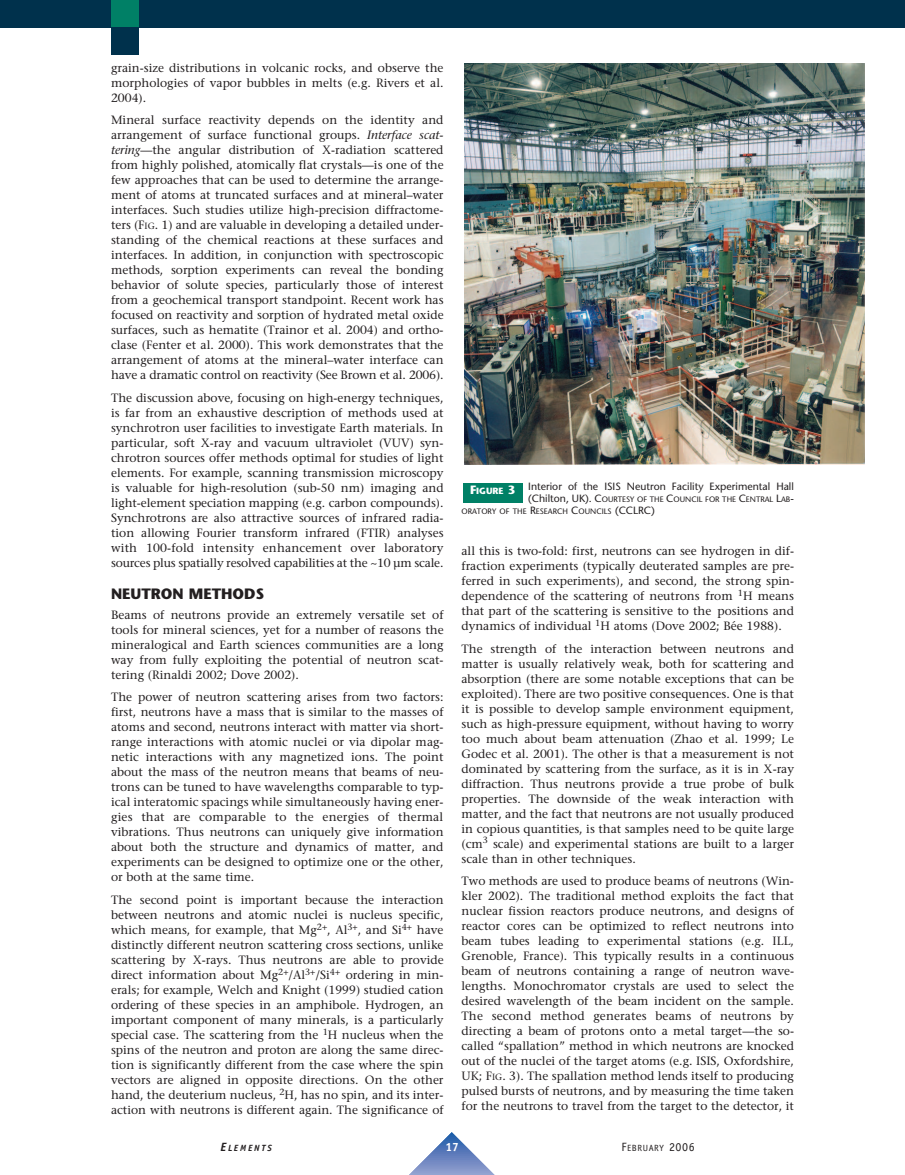
<style>
.page{position:relative;width:905px;height:1175px;background:#fff}
.page>*{position:absolute;margin:0;border:0;box-sizing:border-box;transform-origin:0 0}
.t1{font:700 15px "Stone Sans";color:#231f20}
.t2{font:12px/15px "Stone Serif";color:#231f20;text-align:justify}
.t3{font:700 12px "Officina Sans";color:#fff}
.t4{font:10.5px "Stone Sans";color:#231f20}
.t5{font:9px "Officina Sans";letter-spacing:.065em;color:#231f20}
.t6{font:italic 700 9px "Officina Sans";letter-spacing:.2em;color:#231f20}
.t7{font:700 9px "Stone Sans";color:#fff}
.t8{font:7.8px/12px "Stone Sans";color:#231f20}
.s1{font-style:italic}
.s2{font-size:9px}
.s3{font-size:10.5px}
.s4{font-size:12px}
</style>
<div class="page">
<hr style="left:395px;top:1174px;width:113px;height:1px;background:#93a3d1">
<hr style="left:395px;top:1173px;width:113px;height:1px;background:#90a1d0">
<hr style="left:395px;top:1172px;width:113px;height:1px;background:#8d9ecf">
<hr style="left:395px;top:1171px;width:113px;height:1px;background:#8b9cce">
<hr style="left:395px;top:1170px;width:113px;height:1px;background:#89c">
<hr style="left:395px;top:1169px;width:113px;height:1px;background:#8597cb">
<hr style="left:395px;top:1168px;width:113px;height:1px;background:#8294c9">
<hr style="left:395px;top:1167px;width:113px;height:1px;background:#8092c8">
<hr style="left:395px;top:1166px;width:113px;height:1px;background:#7c90c7">
<hr style="left:395px;top:1165px;width:113px;height:1px;background:#7a8ec6">
<hr style="left:395px;top:1164px;width:113px;height:1px;background:#778cc5">
<hr style="left:395px;top:1163px;width:113px;height:1px;background:#748ac4">
<hr style="left:395px;top:1162px;width:113px;height:1px;background:#7289c3">
<hr style="left:395px;top:1161px;width:113px;height:1px;background:#7086c2">
<hr style="left:395px;top:1160px;width:113px;height:1px;background:#6d85c1">
<hr style="left:395px;top:1159px;width:113px;height:1px;background:#6982c0">
<hr style="left:395px;top:1158px;width:113px;height:1px;background:#6880bf">
<hr style="left:395px;top:1157px;width:113px;height:1px;background:#647fbe">
<hr style="left:395px;top:1156px;width:113px;height:1px;background:#617dbd">
<hr style="left:395px;top:1155px;width:113px;height:1px;background:#5e7bbc">
<hr style="left:395px;top:1154px;width:113px;height:1px;background:#5b79bb">
<hr style="left:395px;top:1153px;width:113px;height:1px;background:#5877b9">
<hr style="left:395px;top:1152px;width:113px;height:1px;background:#5575b8">
<hr style="left:395px;top:1151px;width:113px;height:1px;background:#5273b7">
<hr style="left:395px;top:1150px;width:113px;height:1px;background:#5072b7">
<hr style="left:395px;top:1149px;width:113px;height:1px;background:#4c70b5">
<hr style="left:395px;top:1148px;width:113px;height:1px;background:#476fb5">
<hr style="left:395px;top:1147px;width:113px;height:1px;background:#446db4">
<hr style="left:395px;top:1146px;width:113px;height:1px;background:#416cb3">
<hr style="left:395px;top:1145px;width:113px;height:1px;background:#3c6ab2">
<hr style="left:395px;top:1144px;width:113px;height:1px;background:#3369b1">
<hr style="left:395px;top:1143px;width:113px;height:1px;background:#3167b0">
<hr style="left:395px;top:1142px;width:113px;height:1px;background:#2f66b0">
<hr style="left:395px;top:1141px;width:113px;height:1px;background:#2d65af">
<hr style="left:395px;top:1140px;width:113px;height:1px;background:#2a63ae">
<hr style="left:395px;top:1139px;width:113px;height:1px;background:#2762ad">
<hr style="left:395px;top:1138px;width:113px;height:1px;background:#2460ac">
<hr style="left:395px;top:1137px;width:113px;height:1px;background:#225eab">
<hr style="left:395px;top:1136px;width:113px;height:1px;background:#1e5da9">
<hr style="left:395px;top:1135px;width:113px;height:1px;background:#1c5ba8">
<hr style="left:395px;top:1134px;width:113px;height:1px;background:#175aa8">
<hr style="left:395px;top:1133px;width:113px;height:1px;background:#1158a7">
<hr style="left:395px;top:1132px;width:113px;height:1px;background:#0856a6">
<div style="left:0;top:0;width:904px;height:27px;background:#00314c"></div>
<div style="left:111px;top:0;width:27px;height:27px;background:#008066"></div>
<div style="left:111px;top:27px;width:27px;height:27px;background:#00314c"></div>
<div style="left:463px;top:484px;width:59px;height:19px;background:#008066"></div>
<img style="left:465px;top:63px;width:399px;height:401px">
<p class="t2" style="left:111px;top:61px;width:334px">grain-size distributions in volcanic rocks, and observe the morphologies of vapor bubbles in melts (e.g. Rivers et al.<br>2004).</p>
<p class="t2" style="left:111px;top:114px;width:334px">Mineral surface reactivity depends on the identity and arrangement of surface functional groups. <span class="s1">Interface scat&shy;tering</span>—the angular distribution of X-radiation scattered from highly polished, atomically flat crystals—is one of the few approaches that can be used to determine the arrange&shy;ment of atoms at truncated surfaces and at mineral–water interfaces. Such studies utilize high-precision diffractome&shy;ters (F<span class="s2">IG</span>. 1) and are valuable in developing a detailed under&shy;standing of the chemical reactions at these surfaces and interfaces. In addition, in conjunction with spectroscopic methods, sorption experiments can reveal the bonding behavior of solute species, particularly those of interest from a geochemical transport standpoint. Recent work has focused on reactivity and sorption of hydrated metal oxide surfaces, such as hematite (Trainor et al. 2004) and ortho&shy;clase (Fenter et al. 2000). This work demonstrates that the arrangement of atoms at the mineral–water interface can have a dramatic control on reactivity (See Brown et al. 2006).</p>
<p class="t2" style="left:111px;top:391px;width:334px">The discussion above, focusing on high-energy techniques, is far from an exhaustive description of methods used at synchrotron user facilities to investigate Earth materials. In particular, soft X-ray and vacuum ultraviolet (VUV) syn&shy;chrotron sources offer methods optimal for studies of light elements. For example, scanning transmission microscopy is valuable for high-resolution (sub-50 nm) imaging and light-element speciation mapping (e.g. carbon compounds).<br>Synchrotrons are also attractive sources of infrared radia&shy;tion allowing Fourier transform infrared (FTIR) analyses with 100-fold intensity enhancement over laboratory sources plus spatially resolved capabilities at the ~10 µm scale.</p>
<p class="t1" style="left:111px;top:588px;width:154px">NEUTRON METHODS</p>
<p class="t2" style="left:111px;top:608px;width:334px">Beams of neutrons provide an extremely versatile set of tools for mineral sciences, yet for a number of reasons the mineralogical and Earth sciences communities are a long way from fully exploiting the potential of neutron scat&shy;tering (Rinaldi 2002; Dove 2002).</p>
<p class="t2" style="left:111px;top:691px;width:334px">The power of neutron scattering arises from two factors: first, neutrons have a mass that is similar to the masses of atoms and second, neutrons interact with matter via short&shy;range interactions with atomic nuclei or via dipolar mag&shy;netic interactions with any magnetized ions. The point about the mass of the neutron means that beams of neu&shy;trons can be tuned to have wavelengths comparable to typ&shy;ical interatomic spacings while simultaneously having ener&shy;gies that are comparable to the energies of thermal vibrations. Thus neutrons can uniquely give information about both the structure and dynamics of matter, and experiments can be designed to optimize one or the other, or both at the same time.</p>
<p class="t2" style="left:111px;top:893px;width:334px">The second point is important because the interaction between neutrons and atomic nuclei is nucleus specific, which means, for example, that Mg<sup>2+</sup>, Al<sup>3+</sup>, and Si<sup>4+</sup> have distinctly different neutron scattering cross sections, unlike scattering by X-rays. Thus neutrons are able to provide direct information about Mg<sup>2+</sup>/Al<sup>3+</sup>/Si<sup>4+</sup> ordering in min&shy;erals; for example, Welch and Knight (1999) studied cation ordering of these species in an amphibole. Hydrogen, an important component of many minerals, is a particularly special case. The scattering from the <sup>1</sup>H nucleus when the spins of the neutron and proton are along the same direc&shy;tion is significantly different from the case where the spin vectors are aligned in opposite directions. On the other hand, the deuterium nucleus, <sup>2</sup>H, has no spin, and its inter&shy;action with neutrons is different again. The significance of</p>
<p class="t4" style="left:528px;top:482px;width:267px">Interior of the ISIS Neutron Facility Experimental Hall</p>
<p class="t8" style="left:461px;top:494px;width:334px;text-indent:67px"><span class="s3">(Chilton, UK). C</span>OURTESY OF THE <span class="s3">C</span>OUNCIL FOR THE <span class="s3">C</span>ENTRAL <span class="s3">L</span>AB<span class="s3">-<br></span>ORATORY OF THE <span class="s3">R</span>ESEARCH <span class="s3">C</span>OUNCILS <span class="s3">(CCLRC)</span></p>
<p class="t7" style="left:470px;top:487px;width:47px"><span class="s4">F</span>IGURE <span class="s4">3</span></p>
<p class="t2" style="left:461px;top:544px;width:334px">all this is two-fold: first, neutrons can see hydrogen in dif&shy;fraction experiments (typically deuterated samples are pre&shy;ferred in such experiments), and second, the strong spin&shy;dependence of the scattering of neutrons from <sup>1</sup>H means that part of the scattering is sensitive to the positions and dynamics of individual <sup>1</sup>H atoms (Dove 2002; Bée 1988).</p>
<p class="t2" style="left:461px;top:642px;width:334px">The strength of the interaction between neutrons and matter is usually relatively weak, both for scattering and absorption (there are some notable exceptions that can be exploited). There are two positive consequences. One is that it is possible to develop sample environment equipment, such as high-pressure equipment, without having to worry too much about beam attenuation (Zhao et al. 1999; Le Godec et al. 2001). The other is that a measurement is not dominated by scattering from the surface, as it is in X-ray diffraction. Thus neutrons provide a true probe of bulk properties. The downside of the weak interaction with matter, and the fact that neutrons are not usually produced in copious quantities, is that samples need to be quite large (cm<sup>3</sup> scale) and experimental stations are built to a larger scale than in other techniques.</p>
<p class="t2" style="left:461px;top:874px;width:334px">Two methods are used to produce beams of neutrons (Win&shy;kler 2002). The traditional method exploits the fact that nuclear fission reactors produce neutrons, and designs of reactor cores can be optimized to reflect neutrons into beam tubes leading to experimental stations (e.g. ILL, Grenoble, France). This typically results in a continuous beam of neutrons containing a range of neutron wave&shy;lengths. Monochromator crystals are used to select the desired wavelength of the beam incident on the sample.<br>The second method generates beams of neutrons by directing a beam of protons onto a metal target—the so&shy;called “spallation” method in which neutrons are knocked out of the nuclei of the target atoms (e.g. ISIS, Oxfordshire, UK; F<span class="s2">IG</span>. 3). The spallation method lends itself to producing pulsed bursts of neutrons, and by measuring the time taken for the neutrons to travel from the target to the detector, it</p>
<p class="t6" style="left:220px;top:1144px;width:53px"><span class="s4">E</span>LEMENTS</p>
<p class="t3" style="left:445px;top:1142px;width:15px">17</p>
<p class="t5" style="left:621px;top:1144px;width:75px"><span class="s4">F</span>EBRUARY <span class="s4">2006</span></p>
</div>
